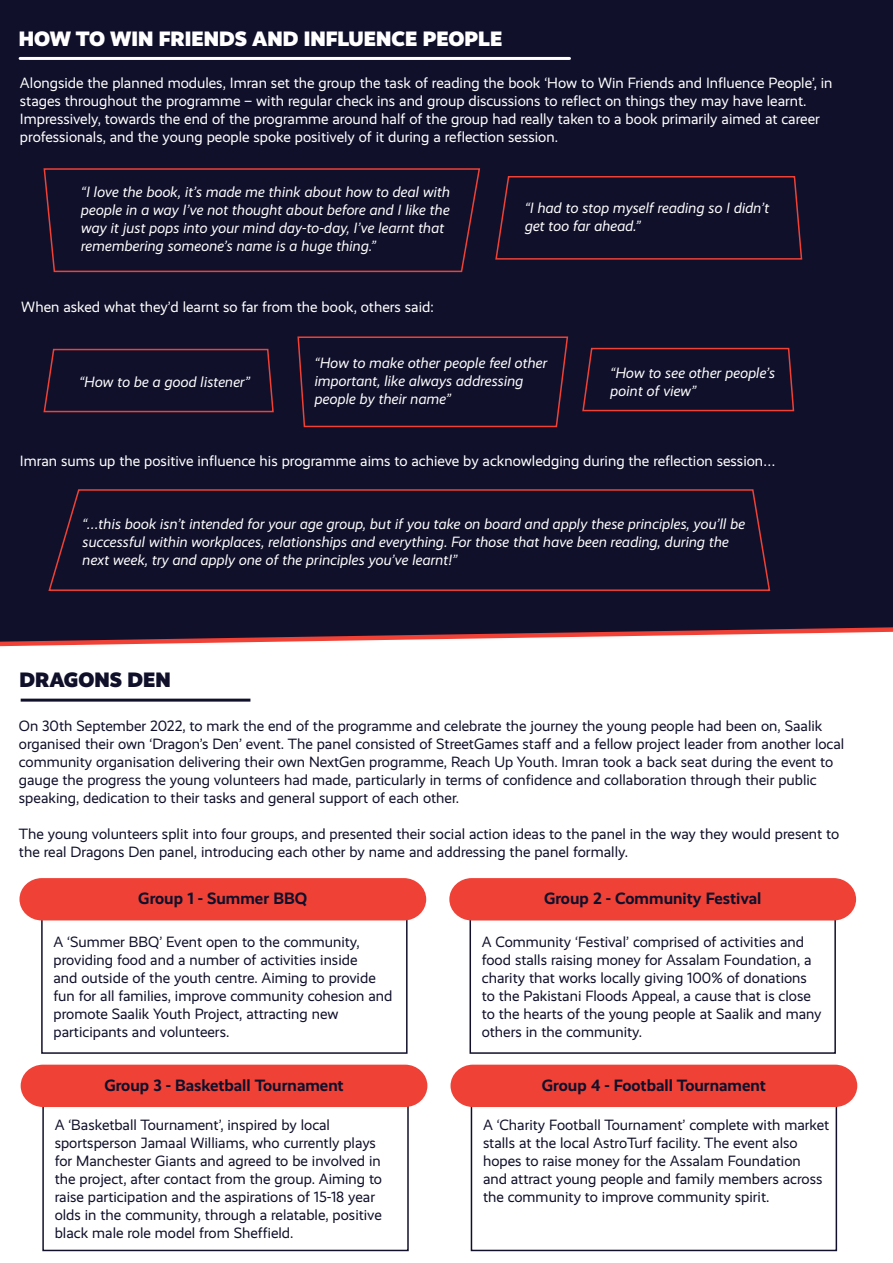
<style>
.page{position:relative;width:893px;height:1263px;background:#fff}
.page>*{position:absolute;margin:0;border:0;box-sizing:border-box;transform-origin:0 0}
.t1{font:900 21px "Realist";color:#fff}
.t2{font:900 21px "Realist";color:#10102b}
.t3{font:700 16.5px "Realist";color:#10102b}
.t4{font:15px/18px "Realist";color:#10102b}
.t5{font:italic 15px/18px "Realist";color:#fff}
.t6{font:15px/18px "Realist";color:#fff}
</style>
<div class="page">
<div style="left:0;top:0;width:893px;height:625px;background:#10102b"></div>
<hr style="left:20px;top:57px;width:549px;height:3px;background:#fff">
<div style="left:43px;top:167px;width:438px;height:106px;background:#10102b"></div>
<div style="left:494px;top:175px;width:309px;height:85px;background:#10102b"></div>
<svg style="left:43px;top:348px;width:232px;height:65px"></svg>
<svg style="left:581px;top:347px;width:214px;height:65px"></svg>
<svg style="left:297px;top:336px;width:272px;height:92px"></svg>
<div style="left:47px;top:488px;width:724px;height:104px;background:#10102b"></div>
<hr style="left:21px;top:699px;width:229px;height:3px;background:#10102b">
<div style="left:41px;top:918px;width:367px;height:136px;border:2px solid #10102b"></div>
<div style="left:469px;top:918px;width:367px;height:136px;border:2px solid #10102b"></div>
<div style="left:449px;top:878px;width:407px;height:42px;background:#ef4136"></div>
<div style="left:19px;top:878px;width:407px;height:42px;background:#ef4136"></div>
<div style="left:42px;top:1104px;width:367px;height:147px;border:2px solid #10102b"></div>
<div style="left:471px;top:1105px;width:366px;height:146px;border:2px solid #10102b"></div>
<div style="left:451px;top:1065px;width:406px;height:42px;background:#ef4136"></div>
<div style="left:21px;top:1065px;width:406px;height:42px;background:#ef4136"></div>
<svg style="left:0;top:625px;width:893px;height:22px"></svg>
<h1 class="t1" style="left:19px;top:26px;width:485px">HOW TO WIN FRIENDS AND INFLUENCE PEOPLE</h1>
<p class="t6" style="left:20px;top:74px;width:814px">Alongside the planned modules, Imran set the group the task of reading the book ‘How to Win Friends and Influence People’, in stages throughout the programme – with regular check ins and group discussions to reflect on things they may have learnt.<br>Impressively, towards the end of the programme around half of the group had really taken to a book primarily aimed at career professionals, and the young people spoke positively of it during a reflection session.</p>
<p class="t5" style="left:81px;top:183px;width:371px">“I love the book, it’s made me think about how to deal with people in a way I’ve not thought about before and I like the way it just pops into your mind day-to-day, I’ve learnt that remembering someone’s name is a huge thing.”</p>
<p class="t6" style="left:21px;top:298px;width:414px">When asked what they’d learnt so far from the book, others said:</p>
<p class="t5" style="left:525px;top:199px;width:246px">“I had to stop myself reading so I didn’t get too far ahead.”</p>
<p class="t5" style="left:315px;top:354px;width:234px">“How to make other people feel other important, like always addressing people by their name”</p>
<p class="t5" style="left:79px;top:373px;width:172px">“How to be a good listener”</p>
<p class="t5" style="left:610px;top:364px;width:166px">“How to see other people’s point of view”</p>
<p class="t6" style="left:20px;top:452px;width:757px">Imran sums up the positive influence his programme aims to achieve by acknowledging during the reflection session…</p>
<p class="t5" style="left:82px;top:515px;width:664px">“…this book isn’t intended for your age group, but if you take on board and apply these principles, you’ll be successful within workplaces, relationships and everything. For those that have been reading, during the next week, try and apply one of the principles you’ve learnt!”</p>
<h1 class="t2" style="left:20px;top:667px;width:153px">DRAGONS DEN</h1>
<p class="t4" style="left:19px;top:717px;width:827px">On 30th September 2022, to mark the end of the programme and celebrate the journey the young people had been on, Saalik organised their own ‘Dragon’s Den’ event. The panel consisted of StreetGames staff and a fellow project leader from another local community organisation delivering their own NextGen programme, Reach Up Youth. Imran took a back seat during the event to gauge the progress the young volunteers had made, particularly in terms of confidence and collaboration through their public speaking, dedication to their tasks and general support of each other.</p>
<p class="t4" style="left:19px;top:825px;width:822px">The young volunteers split into four groups, and presented their social action ideas to the panel in the way they would present to the real Dragons Den panel, introducing each other by name and addressing the panel formally.</p>
<p class="t3" style="left:138px;top:889px;width:171px">Group 1 - Summer BBQ</p>
<p class="t3" style="left:544px;top:889px;width:219px">Group 2 - Community Festival</p>
<p class="t4" style="left:54px;top:932px;width:340px">A ‘Summer BBQ’ Event open to the community, providing food and a number of activities inside<br>and outside of the youth centre. Aiming to provide fun for all families, improve community cohesion and promote Saalik Youth Project, attracting new participants and volunteers.</p>
<p class="t4" style="left:482px;top:932px;width:341px">A Community ‘Festival’ comprised of activities and food stalls raising money for Assalam Foundation, a charity that works locally giving 100% of donations to the Pakistani Floods Appeal, a cause that is close to the hearts of the young people at Saalik and many others in the community.</p>
<p class="t3" style="left:104px;top:1075px;width:241px">Group 3 - Basketball Tournament</p>
<p class="t3" style="left:542px;top:1075px;width:226px">Group 4 - Football Tournament</p>
<p class="t4" style="left:55px;top:1116px;width:329px">A ‘Basketball Tournament’, inspired by local sportsperson Jamaal Williams, who currently plays for Manchester Giants and agreed to be involved in the project, after contact from the group. Aiming to raise participation and the aspirations of 15-18 year olds in the community, through a relatable, positive black male role model from Sheffield.</p>
<p class="t4" style="left:483px;top:1116px;width:348px">A ‘Charity Football Tournament’ complete with market stalls at the local AstroTurf facility. The event also hopes to raise money for the Assalam Foundation<br>and attract young people and family members across the community to improve community spirit.</p>
</div>
